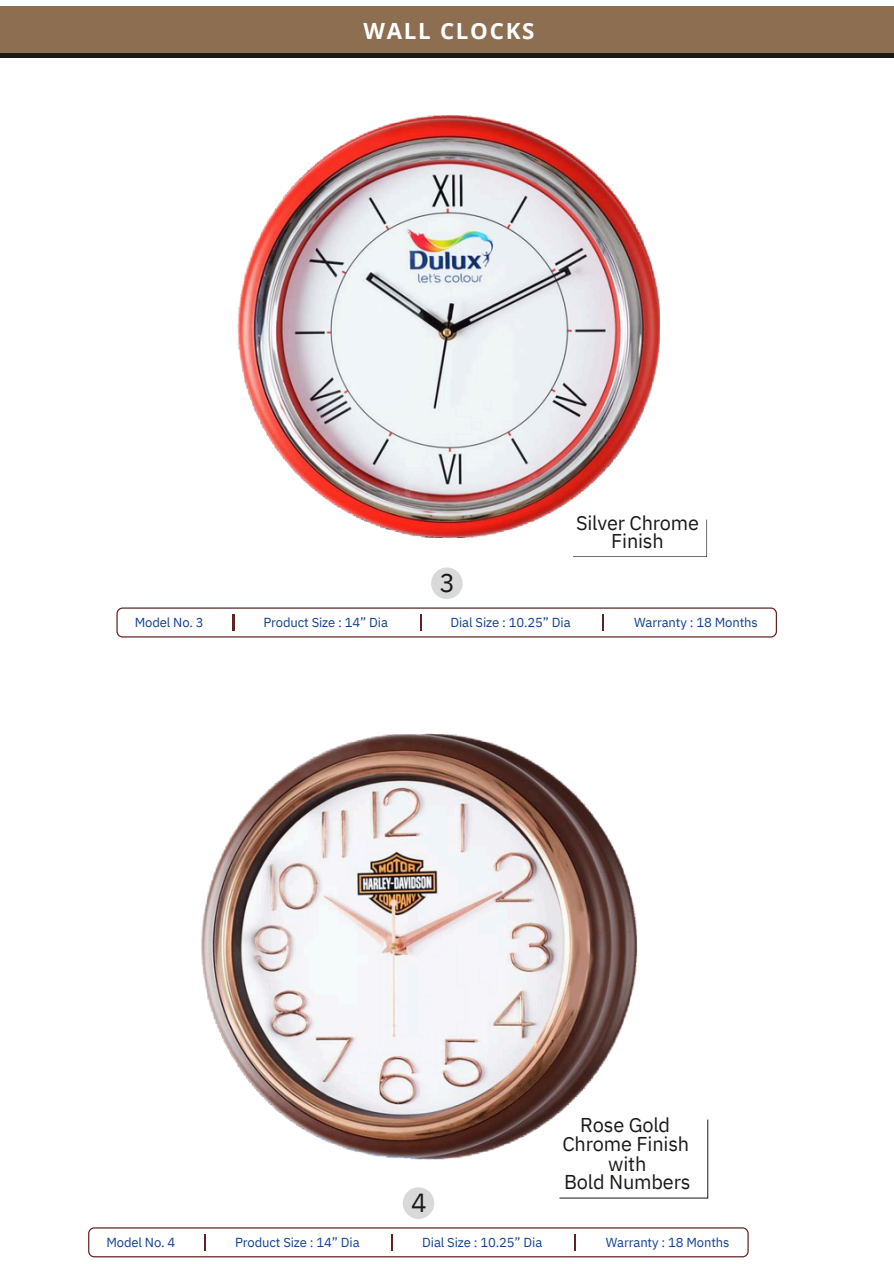
<style>
.page{position:relative;width:894px;height:1264px;background:#fff}
.page>*{position:absolute;margin:0;border:0;box-sizing:border-box;transform-origin:0 0}
.t1{font:26.1px "IBM Plex Sans";color:#1a1918}
.t2{font:700 22.35px "Open Sans";letter-spacing:.075em;color:#fff}
.t3{font:19.95px/18.6px "IBM Plex Sans";letter-spacing:-.01em;color:#1a1918;text-align:center}
.t4{font:13.05px "IBM Plex Sans";letter-spacing:-.01em;color:#114091}
</style>
<div class="page">
<div style="left:0;top:53px;width:893px;height:5px;background:#1a1918"></div>
<div style="left:0;top:6px;width:893px;height:47px;background:#8d6e50"></div>
<div style="left:431px;top:567px;width:31px;height:32px;background:#d9d9d9;border-radius:50%"></div>
<svg style="left:573px;top:556px;width:133px;height:1px"></svg>
<svg style="left:116px;top:607px;width:660px;height:30px"></svg>
<img style="left:237px;top:116px;width:421px;height:422px">
<div style="left:402px;top:1187px;width:32px;height:31px;background:#d9d9d9;border-radius:50%"></div>
<img style="left:201px;top:733px;width:436px;height:426px">
<svg style="left:559px;top:1119px;width:149px;height:79px"></svg>
<svg style="left:88px;top:1227px;width:660px;height:30px"></svg>
<p class="t2" style="left:363px;top:15px;width:172px">WALL CLOCKS</p>
<h1 class="t1" style="left:439px;top:565px;width:17px">3</h1>
<p class="t3" style="left:576px;top:513px;width:124px">Silver Chrome<br>Finish</p>
<h2 class="t4" style="left:135px;top:613px;width:70px">Model No. 3</h2>
<p class="t4" style="left:263px;top:613px;width:126px">Product Size : 14” Dia</p>
<p class="t4" style="left:450px;top:613px;width:122px">Dial Size : 10.25” Dia</p>
<p class="t4" style="left:634px;top:613px;width:125px">Warranty : 18 Months</p>
<p class="t1" style="left:411px;top:1185px;width:17px">4</p>
<p class="t3" style="left:580px;top:1115px;width:91px">Rose Gold</p>
<h2 class="t3" style="left:562px;top:1134px;width:128px">Chrome Finish</h2>
<p class="t3" style="left:564px;top:1153px;width:128px">with<br>Bold Numbers</p>
<h2 class="t4" style="left:106px;top:1233px;width:70px">Model No. 4</h2>
<h2 class="t4" style="left:235px;top:1233px;width:126px">Product Size : 14” Dia</h2>
<p class="t4" style="left:422px;top:1233px;width:122px">Dial Size : 10.25” Dia</p>
<p class="t4" style="left:605px;top:1233px;width:125px">Warranty : 18 Months</p>
</div>
